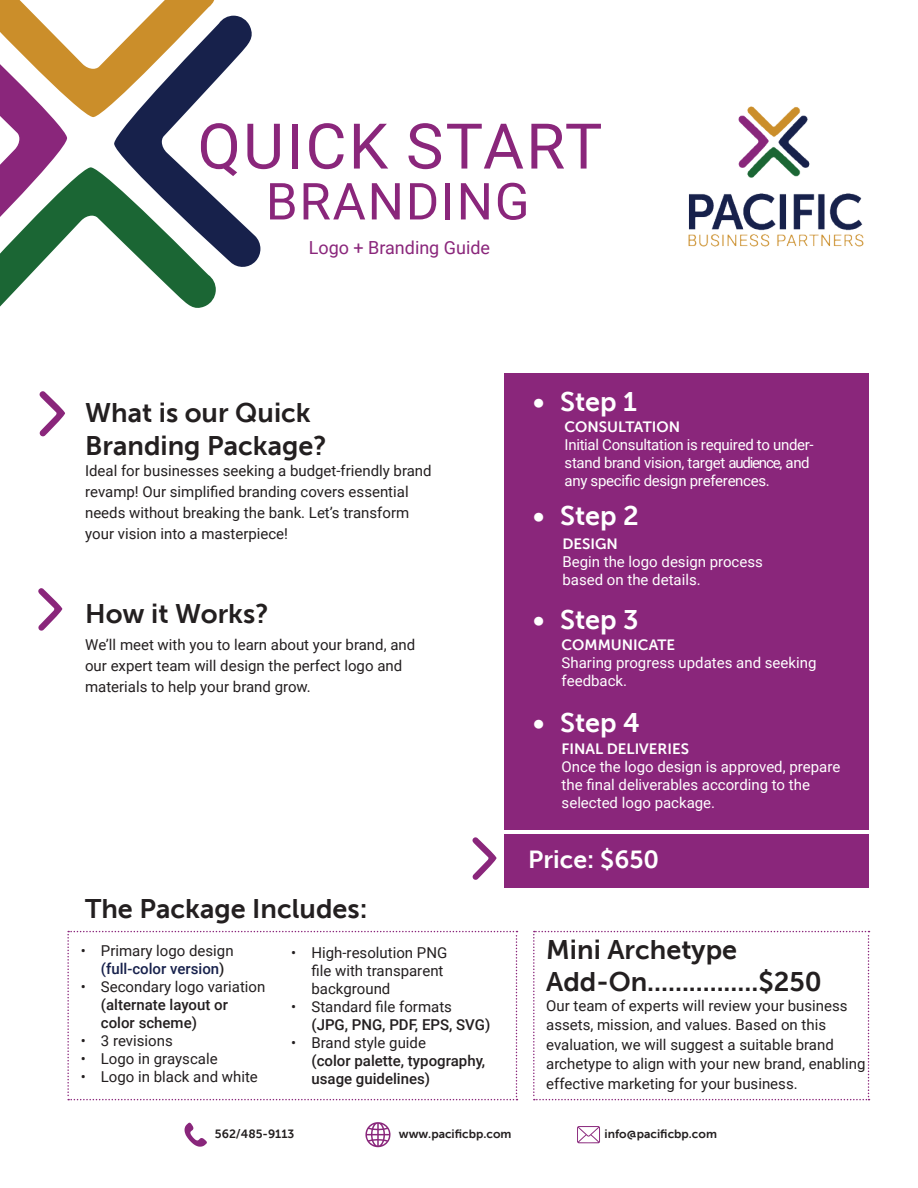
<style>
.page{position:relative;width:918px;height:1188px;background:#fff}
.page>*{position:absolute;margin:0;border:0;box-sizing:border-box;transform-origin:0 0}
.t1{font:63px "Roboto";letter-spacing:.035em;color:#8a267b}
.t2{font:51px "Roboto";letter-spacing:.035em;color:#8a267b}
.t3{font:27px/32.4px "Museo Sans 700";color:#231f20}
.t4{font:27px "Museo Sans 700";color:#fff}
.t5{font:24.75px "Museo Sans 700";color:#fff}
.t6{font:18px "Roboto";color:#8a267b}
.t7{font:15px/21px "Roboto";color:#231f20}
.t8{font:15px/18px "Roboto";color:#fff}
.t9{font:15px/18px "Roboto";letter-spacing:-.02em;color:#fff}
.t10{font:500 15px/18px "Roboto";color:#231f20}
.t11{font:15px "Museo Sans 700";color:#fff}
.t12{font:12px "Museo Sans 700";color:#231f20}
.s1{font-weight:500;color:#17214c}
.s2{font-weight:500}
</style>
<div class="page">
<svg style="left:38px;top:588px;width:24px;height:43px"></svg>
<svg style="left:472px;top:837px;width:25px;height:43px"></svg>
<svg style="left:39px;top:391px;width:26px;height:46px"></svg>
<div style="left:504px;top:374px;width:365px;height:456px;background:#8a267b"></div>
<div style="left:504px;top:834px;width:365px;height:54px;background:#8a267b"></div>
<svg style="left:0;top:0;width:260px;height:308px"></svg>
<img style="left:689px;top:106px;width:174px;height:141px">
<svg style="left:67px;top:931px;width:450px;height:169px"></svg>
<svg style="left:533px;top:931px;width:337px;height:169px"></svg>
<svg style="left:577px;top:1126px;width:23px;height:17px"></svg>
<svg style="left:185px;top:1123px;width:22px;height:24px"></svg>
<svg style="left:365px;top:1122px;width:26px;height:25px"></svg>
<h1 class="t1" style="left:198px;top:102px;width:406px">QUICK START</h1>
<h2 class="t2" style="left:266px;top:166px;width:265px">BRANDING</h2>
<p class="t6" style="left:309px;top:235px;width:183px">Logo + Branding Guide</p>
<h3 class="t3" style="left:85px;top:397px;width:243px">What is our Quick<br>Branding Package?</h3>
<p class="t7" style="left:85px;top:459px;width:348px">Ideal for businesses seeking a budget-friendly brand revamp! Our simplified branding covers essential needs without breaking the bank. Let’s transform your vision into a masterpiece!</p>
<h3 class="t3" style="left:85px;top:597px;width:185px">How it Works?</h3>
<p class="t7" style="left:85px;top:633px;width:332px">We’ll meet with you to learn about your brand, and our expert team will design the perfect logo and materials to help your brand grow.</p>
<h3 class="t3" style="left:85px;top:892px;width:284px">The Package Includes:</h3>
<p class="t7" style="left:311px;top:943px;width:137px;line-height:18px;text-indent:-20px">• High-resolution PNG file with transparent background</p>
<p class="t7" style="left:291px;top:996px;width:162px">• Standard file formats</p>
<p class="t10" style="left:311px;top:1015px;width:180px">(JPG, PNG, PDF, EPS, SVG)</p>
<p class="t7" style="left:291px;top:1032px;width:136px">• Brand style guide</p>
<p class="t10" style="left:311px;top:1051px;width:175px">(color palette, typography, usage guidelines)</p>
<p class="t7" style="left:101px;top:941px;width:134px;line-height:18px;text-indent:-20px">• Primary logo design <span class="s1">(full-color version</span><span class="s2">)</span></p>
<p class="t7" style="left:81px;top:976px;width:186px">• Secondary logo variation</p>
<p class="t10" style="left:101px;top:995px;width:129px">(alternate layout or color scheme)</p>
<p class="t7" style="left:81px;top:1030px;width:94px">• 3 revisions</p>
<p class="t7" style="left:81px;top:1048px;width:138px">• Logo in grayscale</p>
<p class="t7" style="left:81px;top:1066px;width:179px">• Logo in black and white</p>
<h3 class="t4" style="left:533px;top:386px;width:105px">• Step 1</h3>
<p class="t11" style="left:565px;top:419px;width:117px">CONSULTATION</p>
<p class="t9" style="left:565px;top:435px;width:251px">Initial Consultation is required to under&shy;stand brand vision, target audience, and any specific design preferences.</p>
<h3 class="t4" style="left:533px;top:500px;width:107px">• Step 2</h3>
<p class="t11" style="left:562px;top:536px;width:57px">DESIGN</p>
<p class="t8" style="left:562px;top:552px;width:202px">Begin the logo design process based on the details.</p>
<h3 class="t4" style="left:533px;top:604px;width:107px">• Step 3</h3>
<p class="t11" style="left:562px;top:636px;width:115px">COMMUNICATE</p>
<p class="t8" style="left:562px;top:653px;width:256px">Sharing progress updates and seeking feedback.</p>
<h3 class="t4" style="left:533px;top:708px;width:108px">• Step 4</h3>
<p class="t11" style="left:562px;top:740px;width:129px">FINAL DELIVERIES</p>
<p class="t8" style="left:562px;top:757px;width:280px">Once the logo design is approved, prepare the final deliverables according to the selected logo package.</p>
<h3 class="t5" style="left:528px;top:846px;width:132px">Price: $650</h3>
<h3 class="t3" style="left:546px;top:933px;width:277px">Mini Archetype<br>Add-On................$250</h3>
<p class="t7" style="left:546px;top:995px;width:321px;line-height:19.5px">Our team of experts will review your business assets, mission, and values. Based on this evaluation, we will suggest a suitable brand archetype to align with your new brand, enabling effective marketing for your business.</p>
<p class="t12" style="left:215px;top:1128px;width:81px">562/485-9113</p>
<p class="t12" style="left:399px;top:1128px;width:114px">www.pacificbp.com</p>
<p class="t12" style="left:605px;top:1128px;width:114px">info@pacificbp.com</p>
</div>
